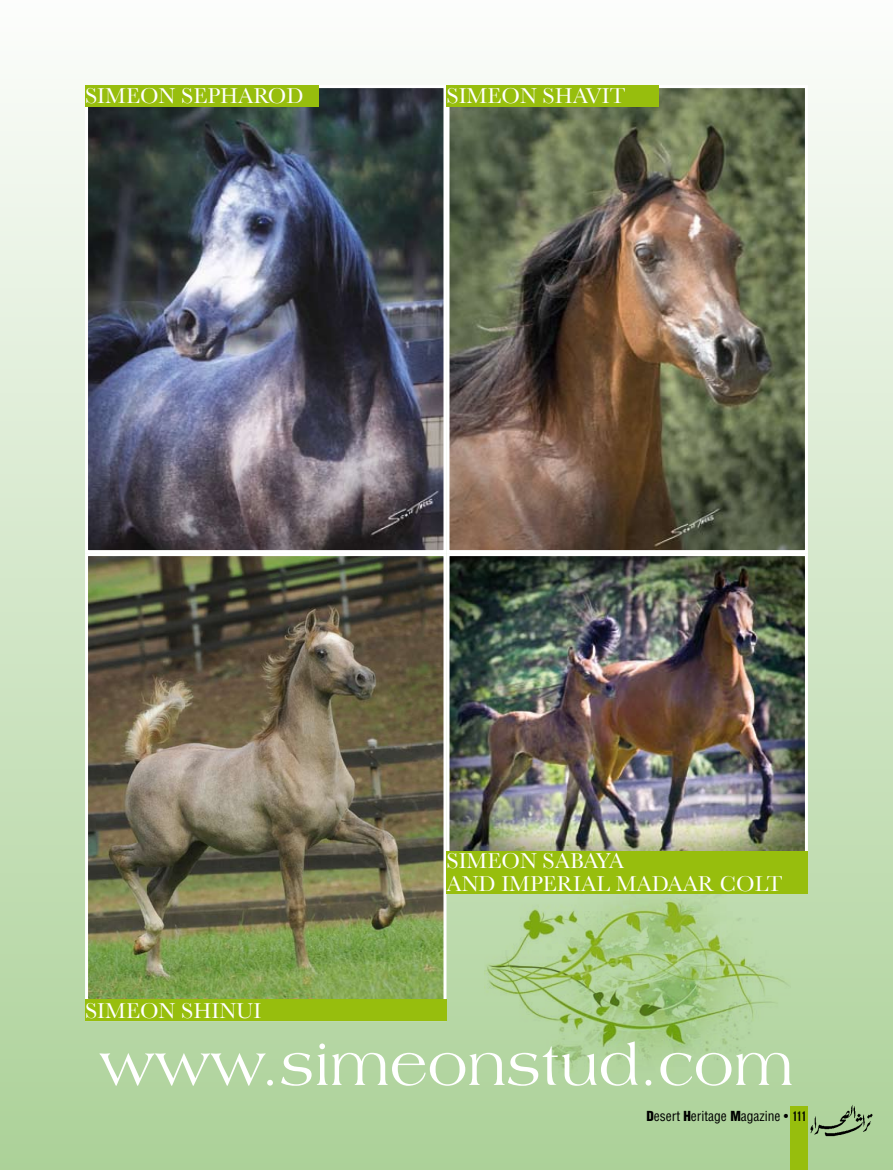
<style>
.page{position:relative;width:893px;height:1170px;background:#fff}
.page>*{position:absolute;margin:0;border:0;box-sizing:border-box;transform-origin:0 0}
.t1{font:60px "Americana";color:#fff}
.t2{font:22.5px/22.5px "Baskerville";color:#fff}
.t3{font:condensed 13.5px "Helvetica";color:#000}
.s1{font-weight:900}
.s2{font-weight:900;font-stretch:extra-condensed}
</style>
<div class="page">
<div style="left:0;top:0;width:893px;height:1169px;background:linear-gradient(to bottom,#fdfdfc,#acd198)"></div>
<div style="left:791px;top:1106px;width:17px;height:63px;background:#97be0d"></div>
<img style="left:808px;top:1103px;width:70px;height:37px">
<img style="left:89px;top:89px;width:353px;height:460px">
<div style="left:85px;top:85px;width:361px;height:468px;border:3px solid #fff"></div>
<img style="left:89px;top:557px;width:353px;height:442px">
<div style="left:85px;top:553px;width:361px;height:467px;border:3px solid #fff"></div>
<img style="left:450px;top:89px;width:354px;height:460px">
<div style="left:446px;top:85px;width:362px;height:468px;border:3px solid #fff"></div>
<img style="left:450px;top:557px;width:354px;height:293px">
<div style="left:446px;top:553px;width:362px;height:319px;border:3px solid #fff"></div>
<div style="left:85px;top:85px;width:234px;height:21px;background:#97be0d"></div>
<div style="left:85px;top:999px;width:361px;height:21px;background:#97be0d"></div>
<div style="left:446px;top:85px;width:213px;height:21px;background:#97be0d"></div>
<img style="left:485px;top:829px;width:306px;height:255px">
<div style="left:446px;top:850px;width:362px;height:43px;background:#97be0d"></div>
<p class="t2" style="left:85px;top:84px;width:220px">SIMEON SEPHAROD</p>
<p class="t2" style="left:446px;top:84px;width:180px">SIMEON SHAVIT</p>
<p class="t2" style="left:85px;top:999px;width:178px">SIMEON SHINUI</p>
<p class="t2" style="left:446px;top:849px;width:338px">SIMEON SABAYA<br>AND IMPERIAL MADAAR COLT</p>
<h1 class="t1" style="left:99px;top:1031px;width:696px">www.simeonstud.com</h1>
<p class="t3" style="left:646px;top:1107px;width:161px"><span class="s1">D</span>esert <span class="s1">H</span>eritage <span class="s1">M</span>agazine • <span class="s2">111</span></p>
</div>
